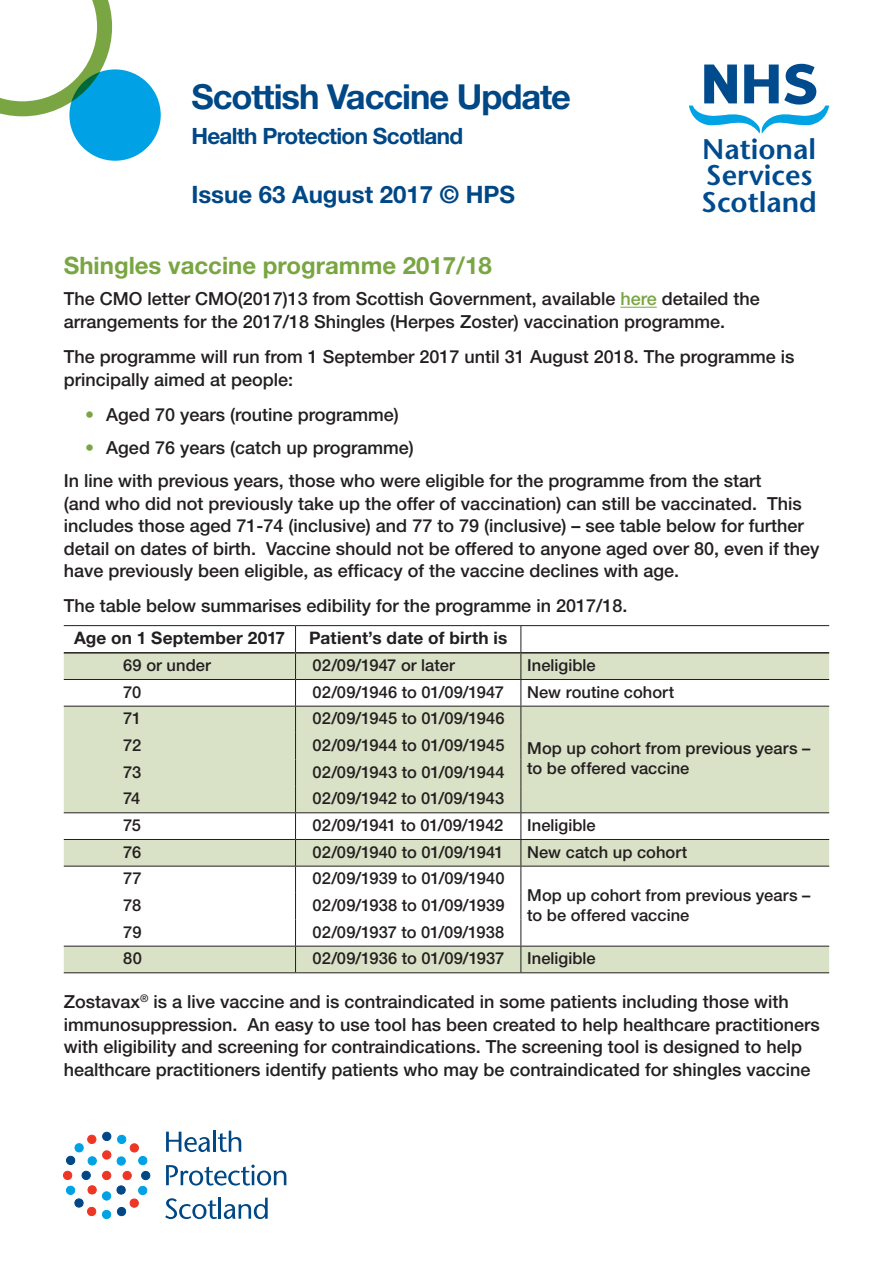
<style>
.page{position:relative;width:893px;height:1263px;background:#fff}
.page>*{position:absolute;margin:0;border:0;box-sizing:border-box;transform-origin:0 0}
.Title_1{font:700 34.5px "Helvetica Neue LT Std";letter-spacing:-.03em;color:#004786}
.t1{font:600 28.35px/26.5px "Stone Sans";color:#004b8e}
.Heading_1{font:700 24px "Helvetica Neue LT Std";color:#79a642}
.Heading_1-2{font:700 24px "Helvetica Neue LT Std";color:#004786}
.Title_2{font:700 22.5px "Helvetica Neue LT Std";letter-spacing:-.03em;color:#004786}
.Body{font:500 18px/22.5px "Helvetica Neue LT Std";color:#231f20}
.Table_-_heading{font:700 17.25px "Helvetica Neue LT Std";letter-spacing:.01em;color:#231f20}
.Table_-_body_text{font:500 16.5px/19.8px "Helvetica Neue LT Std";letter-spacing:.005em;color:#231f20}
.s1{color:#79a642}
</style>
<div class="page">
<div style="left:103px;top:1151px;width:8px;height:8px;background:#ee3624;border-radius:50%"></div>
<div style="left:102px;top:1151px;width:9px;height:8px;border:1px solid #ee3624;border-radius:50%"></div>
<div style="left:103px;top:1132px;width:8px;height:8px;background:#004786;border-radius:50%"></div>
<div style="left:102px;top:1132px;width:9px;height:9px;border:1px solid #004786;border-radius:50%"></div>
<div style="left:103px;top:1171px;width:8px;height:8px;background:#ee3624;border-radius:50%"></div>
<div style="left:102px;top:1171px;width:9px;height:9px;border:1px solid #ee3624;border-radius:50%"></div>
<svg style="left:116px;top:1135px;width:32px;height:30px"></svg>
<div style="left:123px;top:1171px;width:8px;height:9px;background:#ee3624;border-radius:50%"></div>
<div style="left:123px;top:1171px;width:8px;height:9px;border:1px solid #ee3624;border-radius:50%"></div>
<div style="left:142px;top:1171px;width:8px;height:9px;background:#004786;border-radius:50%"></div>
<div style="left:141px;top:1171px;width:9px;height:9px;border:1px solid #004786;border-radius:50%"></div>
<svg style="left:117px;top:1185px;width:30px;height:32px"></svg>
<div style="left:102px;top:1192px;width:9px;height:8px;background:#00a2e5;border-radius:50%"></div>
<div style="left:102px;top:1192px;width:9px;height:8px;border:1px solid #00a2e5;border-radius:50%"></div>
<div style="left:102px;top:1210px;width:9px;height:8px;background:#00a2e5;border-radius:50%"></div>
<div style="left:102px;top:1210px;width:9px;height:9px;border:1px solid #00a2e5;border-radius:50%"></div>
<svg style="left:66px;top:1185px;width:31px;height:31px"></svg>
<div style="left:82px;top:1171px;width:8px;height:8px;background:#004786;border-radius:50%"></div>
<div style="left:82px;top:1171px;width:8px;height:9px;border:1px solid #004786;border-radius:50%"></div>
<div style="left:63px;top:1171px;width:9px;height:8px;background:#ee3624;border-radius:50%"></div>
<div style="left:63px;top:1171px;width:9px;height:9px;border:1px solid #ee3624;border-radius:50%"></div>
<svg style="left:66px;top:1134px;width:31px;height:32px"></svg>
<svg style="left:166px;top:1132px;width:44px;height:20px"></svg>
<hr style="left:213px;top:1131px;width:3px;height:21px;background:#004786">
<svg style="left:218px;top:1131px;width:23px;height:21px"></svg>
<svg style="left:166px;top:1164px;width:120px;height:21px"></svg>
<svg style="left:165px;top:1198px;width:52px;height:21px"></svg>
<hr style="left:219px;top:1197px;width:2px;height:22px;background:#004786">
<svg style="left:224px;top:1197px;width:44px;height:22px"></svg>
<div style="left:69px;top:69px;width:92px;height:92px;background:#00a2e5;border-radius:50%"></div>
<svg style="left:0;top:0;width:112px;height:116px"></svg>
<svg style="left:689px;top:64px;width:140px;height:69px"></svg>
<hr style="left:620px;top:307px;width:37px;height:1px;background:#79a642">
<hr style="left:64px;top:625px;width:232px;height:1px;background:#231f20">
<hr style="left:296px;top:625px;width:225px;height:1px;background:#231f20">
<hr style="left:521px;top:625px;width:308px;height:1px;background:#231f20">
<svg style="left:64px;top:626px;width:765px;height:346px"></svg>
<hr style="left:64px;top:972px;width:232px;height:1px;background:#231f20">
<hr style="left:296px;top:972px;width:225px;height:1px;background:#231f20">
<hr style="left:521px;top:972px;width:308px;height:1px;background:#231f20">
<hr style="left:64px;top:652px;width:232px;height:1px;background:#231f20">
<hr style="left:296px;top:652px;width:225px;height:1px;background:#231f20">
<hr style="left:521px;top:652px;width:308px;height:1px;background:#231f20">
<p class="Title_1" style="left:191px;top:75px;width:381px">Scottish Vaccine Update</p>
<p class="Title_2" style="left:191px;top:122px;width:273px">Health Protection Scotland</p>
<h1 class="Heading_1-2" style="left:191px;top:179px;width:325px">Issue 63 August 2017 © HPS</h1>
<h2 class="t1" style="left:701px;top:135px;width:117px">National<br>Services<br>Scotland</h2>
<h1 class="Heading_1" style="left:64px;top:251px;width:430px">Shingles vaccine programme 2017/18</h1>
<p class="Body" style="left:64px;top:288px;width:697px">The CMO letter CMO(2017)13 from Scottish Government, available <span class="s1">here</span> detailed the arrangements for the 2017/18 Shingles (Herpes Zoster) vaccination programme.</p>
<p class="Body" style="left:64px;top:345px;width:732px">The programme will run from 1 September 2017 until 31 August 2018. The programme is principally aimed at people:</p>
<p class="Body" style="left:85px;top:403px;width:315px"><span class="s1">•</span> Aged 70 years (routine programme)</p>
<p class="Body" style="left:85px;top:436px;width:330px"><span class="s1">•</span> Aged 76 years (catch up programme)</p>
<p class="Body" style="left:64px;top:469px;width:757px">In line with previous years, those who were eligible for the programme from the start<br>(and who did not previously take up the offer of vaccination) can still be vaccinated. This includes those aged 71-74 (inclusive) and 77 to 79 (inclusive) – see table below for further detail on dates of birth. Vaccine should not be offered to anyone aged over 80, even if they have previously been eligible, as efficacy of the vaccine declines with age.</p>
<p class="Body" style="left:64px;top:595px;width:565px">The table below summarises edibility for the programme in 2017/18.</p>
<p class="Table_-_heading" style="left:74px;top:627px;width:213px">Age on 1 September 2017</p>
<p class="Table_-_heading" style="left:309px;top:627px;width:200px">Patient’s date of birth is</p>
<p class="Table_-_body_text" style="left:123px;top:655px;width:89px">69 or under</p>
<p class="Table_-_body_text" style="left:313px;top:655px;width:144px">02/09/1947 or later</p>
<p class="Table_-_body_text" style="left:527px;top:655px;width:70px">Ineligible</p>
<p class="Table_-_body_text" style="left:123px;top:682px;width:20px">70</p>
<p class="Table_-_body_text" style="left:313px;top:682px;width:193px">02/09/1946 to 01/09/1947</p>
<p class="Table_-_body_text" style="left:527px;top:682px;width:148px">New routine cohort</p>
<p class="Table_-_body_text" style="left:123px;top:708px;width:20px">71</p>
<p class="Table_-_body_text" style="left:313px;top:708px;width:194px">02/09/1945 to 01/09/1946</p>
<p class="Table_-_body_text" style="left:527px;top:738px;width:285px">Mop up cohort from previous years – to be offered vaccine</p>
<p class="Table_-_body_text" style="left:123px;top:735px;width:20px">72</p>
<p class="Table_-_body_text" style="left:313px;top:735px;width:194px">02/09/1944 to 01/09/1945</p>
<p class="Table_-_body_text" style="left:123px;top:762px;width:20px">73</p>
<p class="Table_-_body_text" style="left:313px;top:762px;width:194px">02/09/1943 to 01/09/1944</p>
<p class="Table_-_body_text" style="left:123px;top:788px;width:19px">74</p>
<p class="Table_-_body_text" style="left:313px;top:788px;width:193px">02/09/1942 to 01/09/1943</p>
<p class="Table_-_body_text" style="left:123px;top:815px;width:19px">75</p>
<p class="Table_-_body_text" style="left:313px;top:815px;width:192px">02/09/1941 to 01/09/1942</p>
<p class="Table_-_body_text" style="left:527px;top:815px;width:70px">Ineligible</p>
<p class="Table_-_body_text" style="left:123px;top:842px;width:19px">76</p>
<p class="Table_-_body_text" style="left:313px;top:842px;width:193px">02/09/1940 to 01/09/1941</p>
<p class="Table_-_body_text" style="left:527px;top:842px;width:162px">New catch up cohort</p>
<p class="Table_-_body_text" style="left:123px;top:868px;width:20px">77</p>
<p class="Table_-_body_text" style="left:313px;top:868px;width:194px">02/09/1939 to 01/09/1940</p>
<p class="Table_-_body_text" style="left:527px;top:885px;width:285px">Mop up cohort from previous years – to be offered vaccine</p>
<p class="Table_-_body_text" style="left:123px;top:895px;width:20px">78</p>
<p class="Table_-_body_text" style="left:313px;top:895px;width:194px">02/09/1938 to 01/09/1939</p>
<p class="Table_-_body_text" style="left:123px;top:922px;width:20px">79</p>
<p class="Table_-_body_text" style="left:313px;top:922px;width:193px">02/09/1937 to 01/09/1938</p>
<p class="Table_-_body_text" style="left:123px;top:948px;width:20px">80</p>
<p class="Table_-_body_text" style="left:313px;top:948px;width:193px">02/09/1936 to 01/09/1937</p>
<p class="Table_-_body_text" style="left:527px;top:948px;width:70px">Ineligible</p>
<p class="Body" style="left:64px;top:990px;width:757px">Zostavax<sup>®</sup> is a live vaccine and is contraindicated in some patients including those with immunosuppression. An easy to use tool has been created to help healthcare practitioners with eligibility and screening for contraindications. The screening tool is designed to help healthcare practitioners identify patients who may be contraindicated for shingles vaccine</p>
</div>
